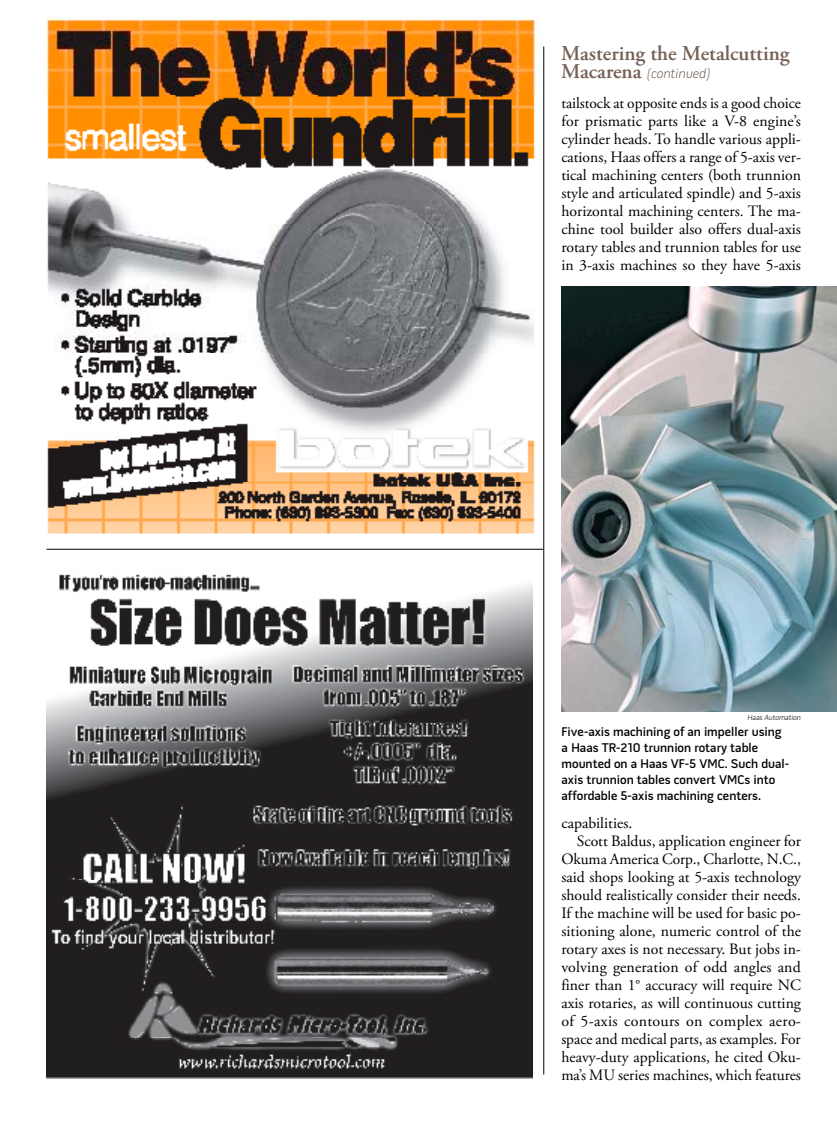
<style>
.page{position:relative;width:837px;height:1134px;background:#fff}
.page>*{position:absolute;margin:0;border:0;box-sizing:border-box;transform-origin:0 0}
.t1{font:600 21px "Adobe Garamond Pro";color:#756154}
.t2{font:15.75px/18px "Adobe Garamond Pro";color:#000;text-align:justify}
.t3{font:13.5px "Pill Gothic 600 mg Light Obq";color:#756154}
.t4{font:600 12.9px/15.9px "Pill Gothic 600 mg";color:#000}
.t5{font:7.5px "Pill Gothic 600 mg Light Obq";color:#000}
.s1{font-family:"Adobe Garamond Pro";font-weight:600;font-size:21px}
</style>
<div class="page">
<img style="left:46px;top:17px;width:492px;height:517px">
<img style="left:46px;top:574px;width:486px;height:505px">
<hr style="left:46px;top:549px;width:497px;height:1px;background:#000">
<hr style="left:544px;top:47px;width:1px;height:1028px;background:#000">
<img style="left:561px;top:287px;width:276px;height:425px">
<h1 class="t1" style="left:561px;top:42px;width:230px">Mastering the Metalcutting</h1>
<p class="t3" style="left:561px;top:68px;width:151px"><span class="s1">Macarena</span> (continued)</p>
<p class="t2" style="left:561px;top:95px;width:241px">tailstock at opposite ends is a good choice for prismatic parts like a V-8 engine’s cylinder heads. To handle various appli&shy;cations, Haas offers a range of 5-axis ver&shy;tical machining centers (both trunnion style and articulated spindle) and 5-axis horizontal machining centers. The ma&shy;chine tool builder also offers dual-axis rotary tables and trunnion tables for use in 3-axis machines so they have 5-axis</p>
<p class="t5" style="left:747px;top:715px;width:55px">Haas Automation</p>
<p class="t4" style="left:562px;top:725px;width:229px">Five-axis machining of an impeller using a Haas TR-210 trunnion rotary table mounted on a Haas VF-5 VMC. Such dual&shy;axis trunnion tables convert VMCs into affordable 5-axis machining centers.</p>
<p class="t2" style="left:561px;top:815px;width:73px">capabilities.</p>
<p class="t2" style="left:577px;top:833px;width:226px">Scott Baldus, application engineer for</p>
<p class="t2" style="left:561px;top:851px;width:241px">Okuma America Corp., Charlotte, N.C.,</p>
<p class="t2" style="left:561px;top:869px;width:241px">said shops looking at 5-axis technology</p>
<p class="t2" style="left:561px;top:887px;width:241px">should realistically consider their needs.</p>
<p class="t2" style="left:561px;top:905px;width:241px">If the machine will be used for basic po-</p>
<p class="t2" style="left:561px;top:923px;width:241px">sitioning alone, numeric control of the</p>
<p class="t2" style="left:561px;top:941px;width:241px">rotary axes is not necessary. But jobs in-</p>
<p class="t2" style="left:561px;top:959px;width:241px">volving generation of odd angles and</p>
<p class="t2" style="left:561px;top:977px;width:241px">finer than 1° accuracy will require NC</p>
<p class="t2" style="left:561px;top:995px;width:241px">axis rotaries, as will continuous cutting</p>
<p class="t2" style="left:561px;top:1013px;width:241px">of 5-axis contours on complex aero-</p>
<p class="t2" style="left:561px;top:1031px;width:241px">space and medical parts, as examples. For</p>
<p class="t2" style="left:561px;top:1049px;width:241px">heavy-duty applications, he cited Oku-</p>
<p class="t2" style="left:561px;top:1067px;width:241px">ma’s MU series machines, which features</p>
</div>
